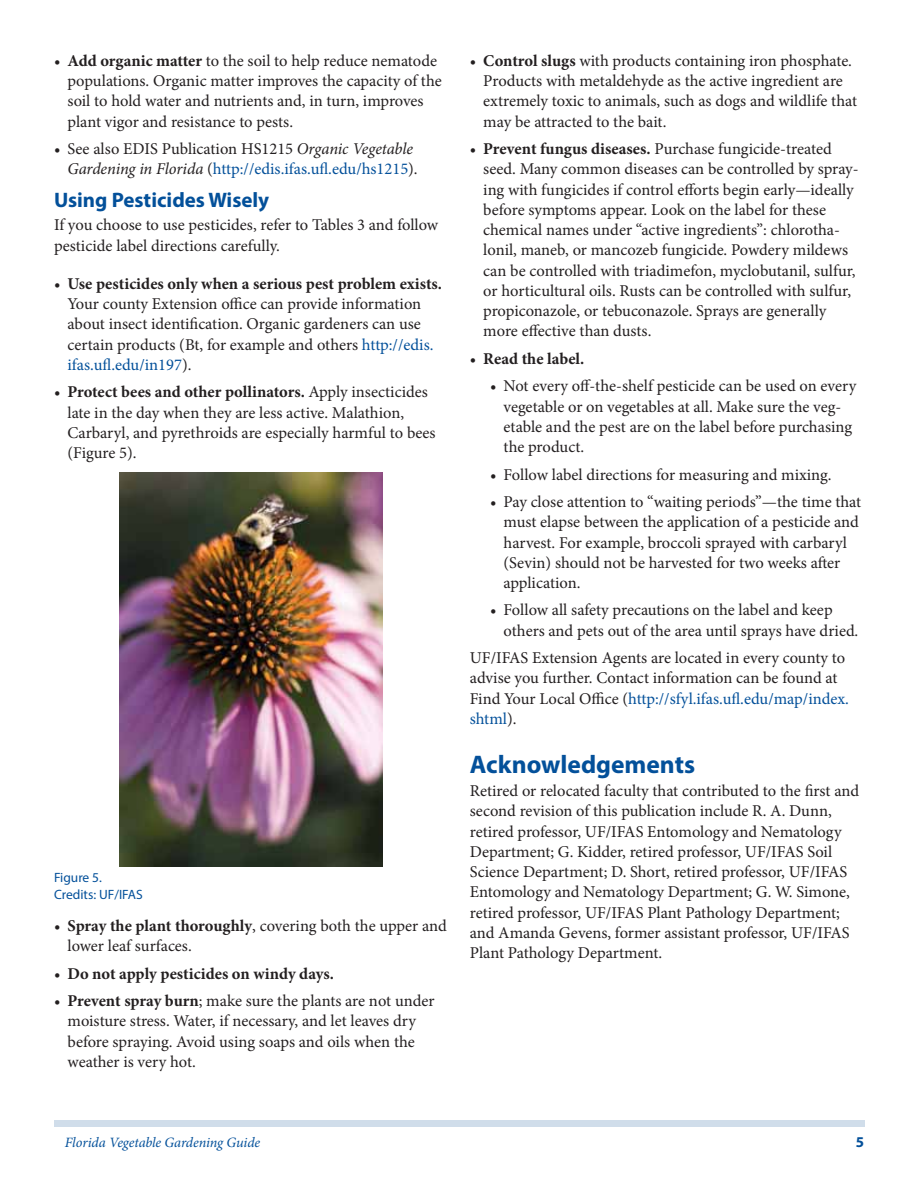
<style>
.page{position:relative;width:918px;height:1188px;background:#fff}
.page>*{position:absolute;margin:0;border:0;box-sizing:border-box;transform-origin:0 0}
.t1{font:700 25.5px "Myriad Pro";color:#03509a}
.t2{font:700 21px "Myriad Pro";color:#03509a}
.t3{font:16.5px/20.2px "Minion Pro";color:#231f20}
.t4{font:italic 16.5px/20.2px "Minion Pro";color:#231f20;text-align:right}
.t5{font:700 16.5px "Minion Pro";color:#231f20}
.t6{font:700 15px "Myriad Pro";color:#03509a}
.t7{font:italic 14.25px "Minion Pro";letter-spacing:-.01em;color:#03509a}
.t8{font:13.5px/16.5px "Myriad Pro";color:#03509a}
.s1{font-weight:700}
.s2{font-style:normal}
.s3{font-style:normal;color:#03509a}
.s4{color:#03509a}
.s5{font-weight:400}
</style>
<div class="page">
<div style="left:54px;top:1120px;width:810px;height:7px;background:#d0ddea"></div>
<img style="left:120px;top:473px;width:263px;height:394px">
<p class="t3" style="left:68px;top:52px;width:376px;text-indent:-14px">• <span class="s1">Add organic matter</span> to the soil to help reduce nematode populations. Organic matter improves the capacity of the soil to hold water and nutrients and, in turn, improves plant vigor and resistance to pests.</p>
<p class="t4" style="left:54px;top:140px;width:365px"><span class="s2">• See also EDIS Publication HS1215</span> Organic Vegetable<br>Gardening in Florida <span class="s2">(</span><span class="s3">http://edis.ifas.ufl.edu/hs1215</span><span class="s2">).</span></p>
<p class="t2" style="left:54px;top:192px;width:217px">Using Pesticides Wisely</p>
<p class="t3" style="left:54px;top:216px;width:386px">If you choose to use pesticides, refer to Tables 3 and follow pesticide label directions carefully.</p>
<p class="t3" style="left:68px;top:275px;width:376px;text-indent:-14px">• <span class="s1">Use pesticides only when a serious pest problem exists.<br></span>Your county Extension office can provide information about insect identification. Organic gardeners can use certain products (Bt, for example and others <span class="s4">http://edis. ifas.ufl.edu/in197</span>).</p>
<p class="t3" style="left:68px;top:383px;width:370px;text-indent:-14px">• <span class="s1">Protect bees and other pollinators.</span> Apply insecticides late in the day when they are less active. Malathion, Carbaryl, and pyrethroids are especially harmful to bees (Figure 5).</p>
<p class="t8" style="left:54px;top:870px;width:90px">Figure 5.<br>Credits: UF/IFAS</p>
<p class="t3" style="left:68px;top:917px;width:381px;text-indent:-14px">• <span class="s1">Spray the plant thoroughly</span>, covering both the upper and lower leaf surfaces.</p>
<p class="t5" style="left:54px;top:967px;width:281px"><span class="s5">•</span> Do not apply pesticides on windy days.</p>
<p class="t3" style="left:68px;top:992px;width:369px;text-indent:-14px">• <span class="s1">Prevent spray burn</span>; make sure the plants are not under moisture stress. Water, if necessary, and let leaves dry before spraying. Avoid using soaps and oils when the weather is very hot.</p>
<p class="t3" style="left:483px;top:52px;width:375px;text-indent:-14px">• <span class="s1">Control slugs</span> with products containing iron phosphate.<br>Products with metaldehyde as the active ingredient are extremely toxic to animals, such as dogs and wildlife that may be attracted to the bait.</p>
<p class="t3" style="left:483px;top:140px;width:377px;text-indent:-14px">• <span class="s1">Prevent fungus diseases.</span> Purchase fungicide-treated seed. Many common diseases can be controlled by spray&shy;ing with fungicides if control efforts begin early—ideally before symptoms appear. Look on the label for these chemical names under “active ingredients”: chlorotha&shy;lonil, maneb, or mancozeb fungicide. Powdery mildews can be controlled with triadimefon, myclobutanil, sulfur, or horticultural oils. Rusts can be controlled with sulfur, propiconazole, or tebuconazole. Sprays are generally more effective than dusts.</p>
<p class="t5" style="left:470px;top:352px;width:116px"><span class="s5">•</span> Read the label.</p>
<p class="t3" style="left:504px;top:377px;width:354px;text-indent:-14px">• Not every off-the-shelf pesticide can be used on every vegetable or on vegetables at all. Make sure the veg&shy;etable and the pest are on the label before purchasing the product.</p>
<p class="t3" style="left:490px;top:466px;width:343px">• Follow label directions for measuring and mixing.</p>
<p class="t3" style="left:504px;top:493px;width:359px;text-indent:-14px">• Pay close attention to “waiting periods”—the time that must elapse between the application of a pesticide and harvest. For example, broccoli sprayed with carbaryl (Sevin) should not be harvested for two weeks after application.</p>
<p class="t3" style="left:504px;top:601px;width:356px;text-indent:-14px">• Follow all safety precautions on the label and keep others and pets out of the area until sprays have dried.</p>
<p class="t3" style="left:470px;top:649px;width:381px">UF/IFAS Extension Agents are located in every county to advise you further. Contact information can be found at Find Your Local Office (<span class="s4">http://sfyl.ifas.ufl.edu/map/index. shtml</span>).</p>
<h1 class="t1" style="left:470px;top:754px;width:227px">Acknowledgements</h1>
<p class="t3" style="left:470px;top:782px;width:391px">Retired or relocated faculty that contributed to the first and second revision of this publication include R. A. Dunn, retired professor, UF/IFAS Entomology and Nematology Department; G. Kidder, retired professor, UF/IFAS Soil Science Department; D. Short, retired professor, UF/IFAS Entomology and Nematology Department; G. W. Simone, retired professor, UF/IFAS Plant Pathology Department; and Amanda Gevens, former assistant professor, UF/IFAS Plant Pathology Department.</p>
<p class="t7" style="left:65px;top:1137px;width:197px">Florida Vegetable Gardening Guide</p>
<p class="t6" style="left:856px;top:1137px;width:10px">5</p>
</div>
